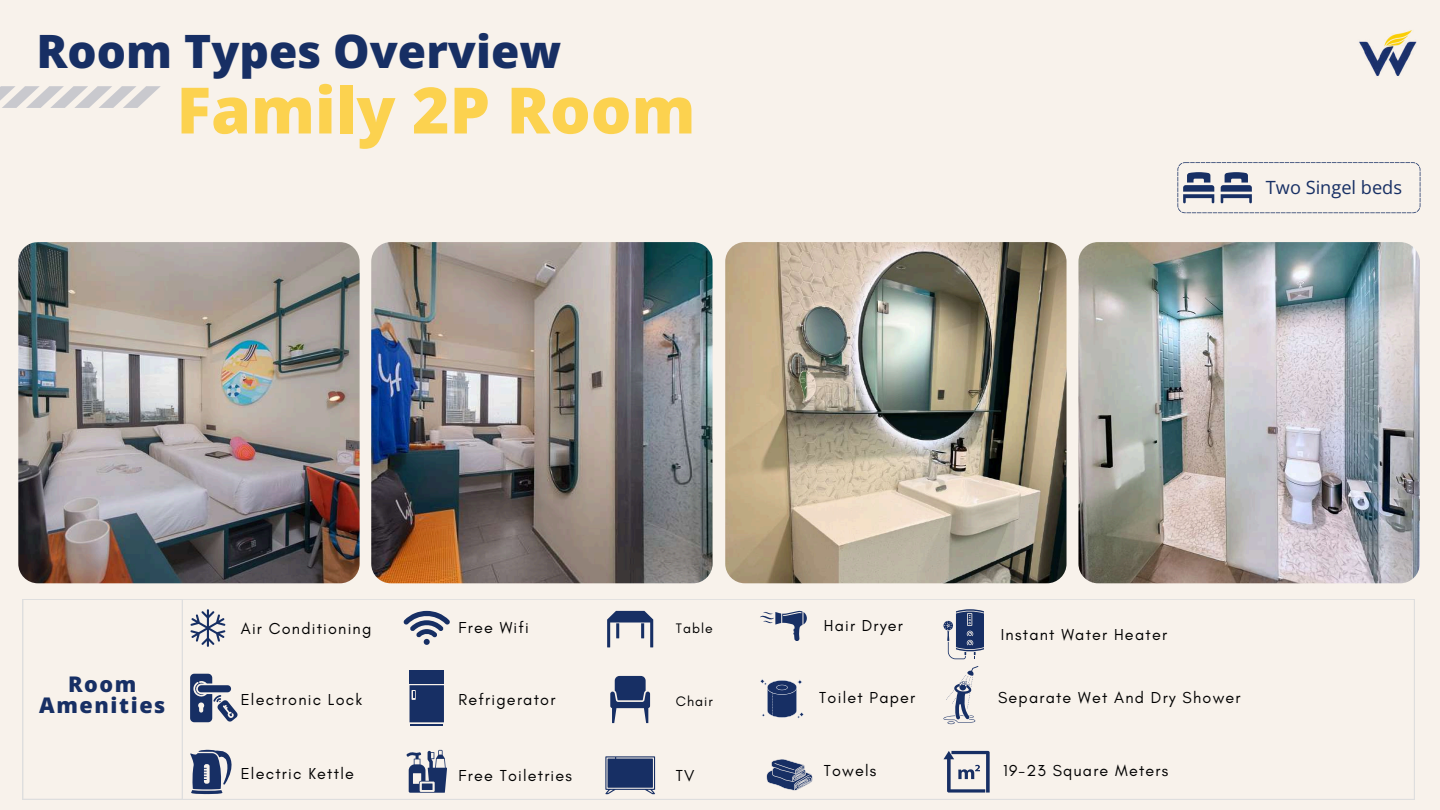
<style>
.page{position:relative;width:1440px;height:810px;background:#f8f2eb}
.page>*{position:absolute;margin:0;border:0;box-sizing:border-box;transform-origin:0 0}
.t1{font:800 64px "Open Sans";color:#fcd24f}
.t2{font:800 46px "Open Sans";color:#172f64}
.t3{font:800 21.6px/21px "Open Sans";letter-spacing:.075em;color:#172f64;text-align:center}
.t4{font:18.2px "Open Sans";color:#172f64}
.t5{font:16.2px "Glacial Indifference";letter-spacing:.075em;color:#000}
.t6{font:14px "Glacial Indifference";letter-spacing:.075em;color:#000}
</style>
<div class="page">
<img style="left:1359px;top:30px;width:58px;height:46px">
<svg style="left:0;top:86px;width:161px;height:22px"></svg>
<svg style="left:1177px;top:162px;width:243px;height:51px"></svg>
<img style="left:725px;top:242px;width:341px;height:341px;border-radius:20px">
<img style="left:18px;top:242px;width:342px;height:341px;border-radius:20px">
<img style="left:371px;top:242px;width:341px;height:341px;border-radius:20px">
<img style="left:1078px;top:242px;width:342px;height:341px;border-radius:20px">
<svg style="left:182px;top:599px;width:1232px;height:200px"></svg>
<svg style="left:22px;top:599px;width:160px;height:200px"></svg>
<svg style="left:605px;top:756px;width:50px;height:39px;background:#465880"></svg>
<svg style="left:607px;top:611px;width:46px;height:36px"></svg>
<svg style="left:610px;top:676px;width:40px;height:47px"></svg>
<svg style="left:943px;top:751px;width:47px;height:42px"></svg>
<svg style="left:944px;top:609px;width:40px;height:50px"></svg>
<svg style="left:943px;top:666px;width:35px;height:58px"></svg>
<svg style="left:760px;top:611px;width:47px;height:30px"></svg>
<svg style="left:766px;top:758px;width:48px;height:33px"></svg>
<svg style="left:760px;top:679px;width:44px;height:40px"></svg>
<svg style="left:190px;top:674px;width:48px;height:48px"></svg>
<svg style="left:190px;top:749px;width:47px;height:45px"></svg>
<svg style="left:190px;top:609px;width:35px;height:38px"></svg>
<hr style="left:411px;top:724px;width:32px;height:1px;background:#172f64">
<div style="left:410px;top:671px;width:34px;height:13px;background:#172f64"></div>
<svg style="left:410px;top:685px;width:34px;height:37px"></svg>
<svg style="left:406px;top:750px;width:41px;height:43px"></svg>
<div style="left:422px;top:784px;width:11px;height:6px;background:#172f64"></div>
<svg style="left:403px;top:611px;width:47px;height:34px"></svg>
<h2 class="t2" style="left:37px;top:19px;width:526px">Room Types Overview</h2>
<h1 class="t1" style="left:177px;top:65px;width:520px">Family 2P Room</h1>
<p class="t4" style="left:1266px;top:174px;width:138px">Two Singel beds</p>
<h3 class="t3" style="left:39px;top:673px;width:128px">Room<br>Amenities</h3>
<p class="t5" style="left:241px;top:618px;width:132px">Air Conditioning</p>
<p class="t5" style="left:241px;top:689px;width:123px">Electronic Lock</p>
<p class="t5" style="left:241px;top:764px;width:115px">Electric Kettle</p>
<p class="t5" style="left:458px;top:618px;width:72px">Free Wifi</p>
<p class="t5" style="left:458px;top:689px;width:98px">Refrigerator</p>
<p class="t5" style="left:458px;top:765px;width:115px">Free Toiletries</p>
<p class="t6" style="left:676px;top:620px;width:39px">Table</p>
<p class="t6" style="left:676px;top:692px;width:39px">Chair</p>
<p class="t5" style="left:676px;top:765px;width:20px">TV</p>
<p class="t5" style="left:824px;top:615px;width:81px">Hair Dryer</p>
<p class="t5" style="left:819px;top:687px;width:98px">Toilet Paper</p>
<p class="t5" style="left:824px;top:761px;width:54px">Towels</p>
<p class="t5" style="left:1001px;top:624px;width:168px">Instant Water Heater</p>
<p class="t5" style="left:998px;top:688px;width:244px">Separate Wet And Dry Shower</p>
<p class="t5" style="left:1003px;top:761px;width:167px">19-23 Square Meters</p>
</div>
